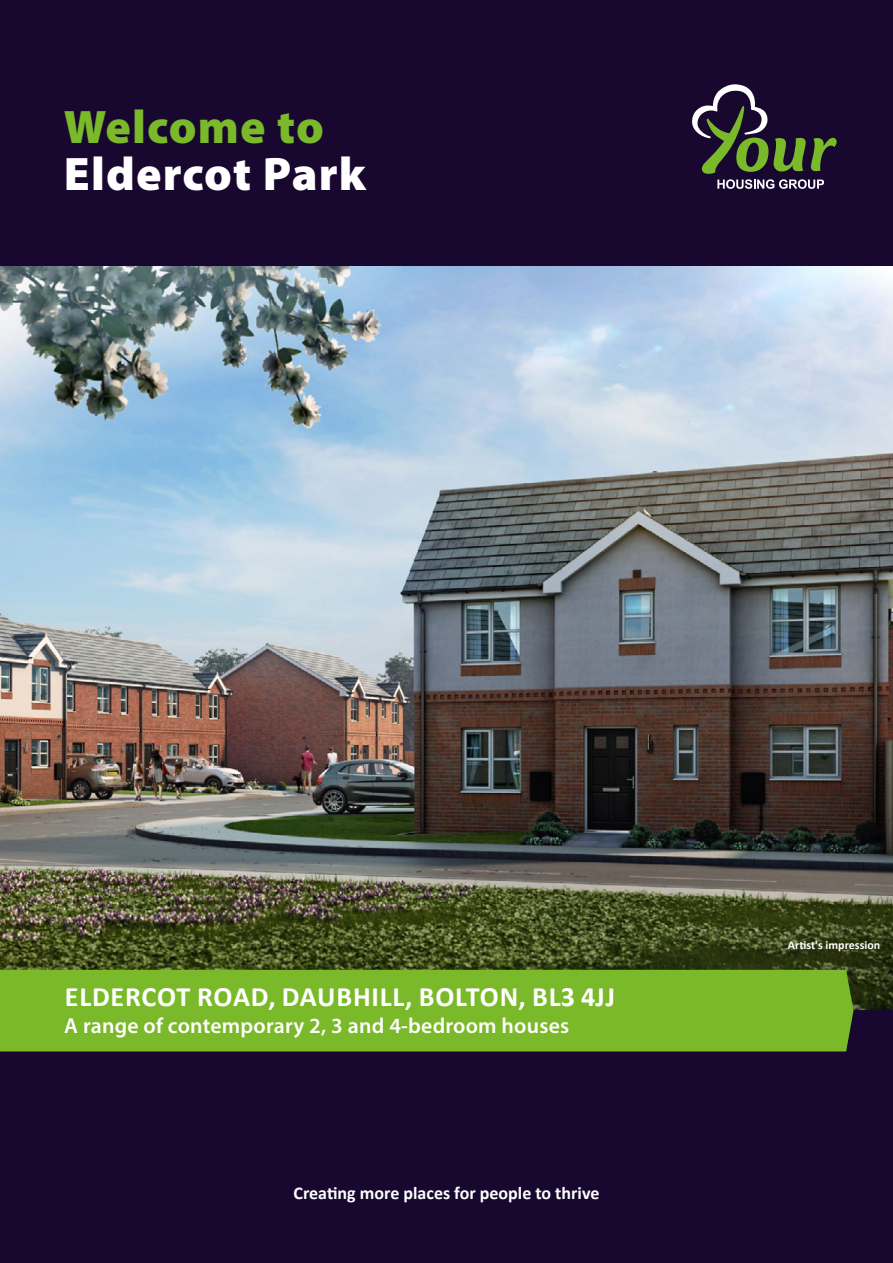
<style>
.page{position:relative;width:893px;height:1263px;background:#fff}
.page>*{position:absolute;margin:0;border:0;box-sizing:border-box;transform-origin:0 0}
.t1{font:900 47.25px "Myriad Pro";letter-spacing:.025em;color:#fff}
.t2{font:900 47.25px "Myriad Pro";letter-spacing:.025em;color:#7ab929}
.t3{font:700 28.2px "Calibri";letter-spacing:.03em;color:#fff}
.t4{font:600 21.75px "Myriad Pro";letter-spacing:.01em;color:#fff}
.t5{font:700 18px "Calibri";color:#fff}
.t6{font:700 12px "Calibri";color:#fff}
</style>
<div class="page">
<img style="left:0;top:266px;width:893px;height:745px">
<div style="left:0;top:1011px;width:893px;height:252px;background:#18072f"></div>
<div style="left:0;top:0;width:893px;height:266px;background:#18072f"></div>
<svg style="left:692px;top:84px;width:145px;height:105px"></svg>
<div style="left:0;top:970px;width:853px;height:81px;background:#7ab929"></div>
<h1 class="t2" style="left:64px;top:95px;width:262px">Welcome to</h1>
<h1 class="t1" style="left:64px;top:143px;width:304px">Eldercot Park</h1>
<p class="t3" style="left:65px;top:976px;width:552px">ELDERCOT ROAD, DAUBHILL, BOLTON, BL3 4JJ</p>
<p class="t4" style="left:64px;top:1011px;width:506px">A range of contemporary 2, 3 and 4-bedroom houses</p>
<p class="t5" style="left:294px;top:1180px;width:307px">Creating more places for people to thrive</p>
<p class="t6" style="left:788px;top:936px;width:94px">Artist's impression</p>
</div>
